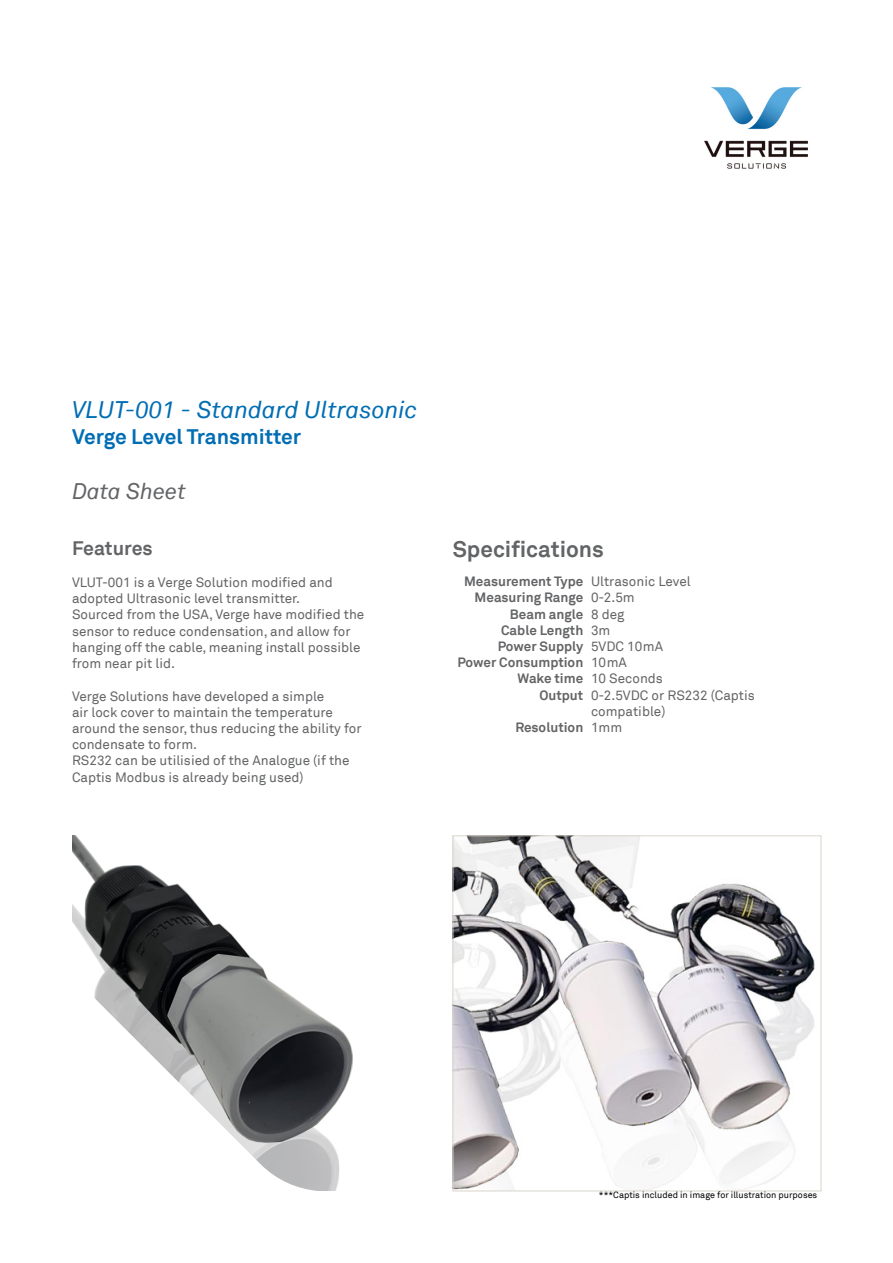
<style>
.page{position:relative;width:893px;height:1263px;background:#fff}
.page>*{position:absolute;margin:0;border:0;box-sizing:border-box;transform-origin:0 0}
.t1{font:italic 24px "Akkurat";color:#006db4}
.t2{font:700 22.5px "Akkurat";color:#636466}
.t3{font:italic 22.5px "Akkurat";color:#636466}
.t4{font:700 21px "Akkurat";letter-spacing:-.005em;color:#006db4}
.t5{font:700 19.5px "Akkurat";color:#636466}
.t6{font:13.5px/16.2px "Akkurat";color:#636466}
.t7{font:700 13.5px/16.2px "Akkurat";color:#636466;text-align:right}
.t8{font:9px "Akkurat";color:#000}
</style>
<div class="page">
<img style="left:704px;top:87px;width:104px;height:82px">
<img style="left:455px;top:838px;width:360px;height:351px">
<div style="left:453px;top:836px;width:368px;height:355px;border:1px solid #dad5cc"></div>
<img style="left:72px;top:836px;width:281px;height:355px">
<svg style="left:72px;top:952px;width:246px;height:239px"></svg>
<h1 class="t1" style="left:72px;top:395px;width:347px">VLUT-001 - Standard Ultrasonic</h1>
<h3 class="t4" style="left:72px;top:424px;width:231px">Verge Level Transmitter</h3>
<h2 class="t3" style="left:72px;top:478px;width:116px">Data Sheet</h2>
<h3 class="t5" style="left:72px;top:535px;width:82px">Features</h3>
<p class="t6" style="left:72px;top:575px;width:294px">VLUT-001 is a Verge Solution modified and adopted Ultrasonic level transmitter.<br>Sourced from the USA, Verge have modified the sensor to reduce condensation, and allow for hanging off the cable, meaning install possible from near pit lid.</p>
<p class="t6" style="left:72px;top:688px;width:291px">Verge Solutions have developed a simple<br>air lock cover to maintain the temperature around the sensor, thus reducing the ability for condensate to form.<br>RS232 can be utilisied of the Analogue (if the Captis Modbus is already being used)</p>
<h2 class="t2" style="left:453px;top:535px;width:153px">Specifications</h2>
<p class="t7" style="left:457px;top:573px;width:127px">Measurement Type<br>Measuring Range<br>Beam angle<br>Cable Length<br>Power Supply<br>Power Consumption<br>Wake time<br>Output</p>
<p class="t7" style="left:515px;top:719px;width:69px">Resolution</p>
<p class="t6" style="left:591px;top:574px;width:165px">Ultrasonic Level<br>0-2.5m<br>8 deg<br>3m<br>5VDC 10mA<br>10mA<br>10 Seconds<br>0-2.5VDC or RS232 (Captis compatible)<br>1mm</p>
<p class="t8" style="left:599px;top:1189px;width:220px">***Captis included in image for illustration purposes</p>
</div>
